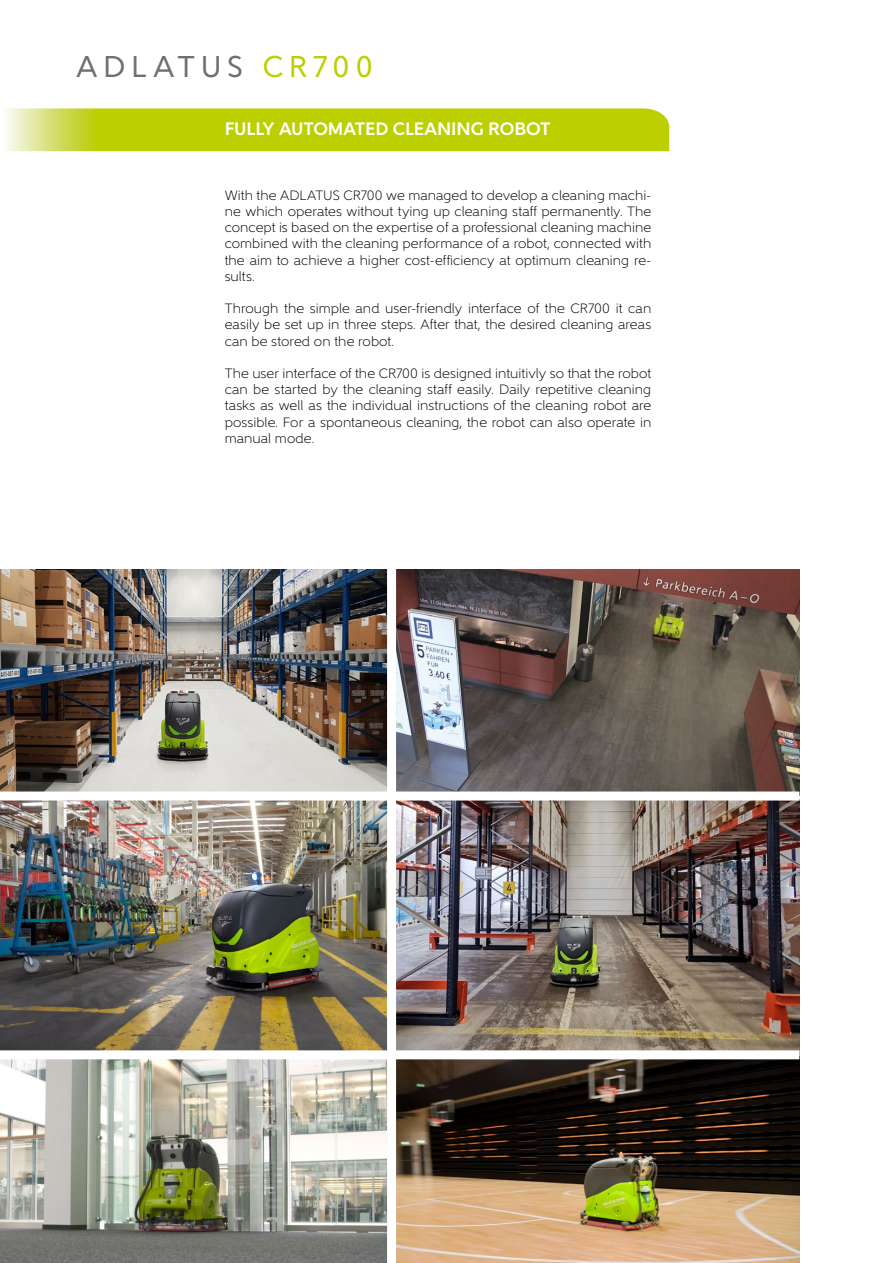
<style>
.page{position:relative;width:893px;height:1263px;background:#fff}
.page>*{position:absolute;margin:0;border:0;box-sizing:border-box;transform-origin:0 0}
.t1{font:30px "Gentleman 600";letter-spacing:.19em;color:#706f6f}
.t2{font:700 18px "Gentleman 800";letter-spacing:-.01em;color:#fff}
.t3{font:300 13.5px/16.2px "Gentleman 400";letter-spacing:.005em;color:#000;text-align:justify}
.s1{color:#bccf00}
</style>
<div class="page">
<svg style="left:6px;top:108px;width:663px;height:43px;background:#c0d213"></svg>
<img style="left:0;top:1059px;width:387px;height:204px">
<img style="left:396px;top:1059px;width:403px;height:204px">
<img style="left:0;top:800px;width:387px;height:250px">
<img style="left:396px;top:800px;width:403px;height:250px">
<img style="left:0;top:570px;width:387px;height:221px">
<img style="left:396px;top:570px;width:403px;height:221px">
<h1 class="t1" style="left:77px;top:48px;width:298px">ADLATUS <span class="s1">CR700</span></h1>
<h2 class="t2" style="left:225px;top:118px;width:328px">FULLY AUTOMATED CLEANING ROBOT</h2>
<p class="t3" style="left:225px;top:187px;width:428px">With the ADLATUS CR700 we managed to develop a cleaning machi&shy;ne which operates without tying up cleaning staff permanently. The concept is based on the expertise of a professional cleaning machine combined with the cleaning performance of a robot, connected with the aim to achieve a higher cost-efficiency at optimum cleaning re&shy;sults.</p>
<p class="t3" style="left:225px;top:300px;width:428px">Through the simple and user-friendly interface of the CR700 it can easily be set up in three steps. After that, the desired cleaning areas can be stored on the robot.</p>
<p class="t3" style="left:225px;top:365px;width:428px">The user interface of the CR700 is designed intuitivly so that the robot can be started by the cleaning staff easily. Daily repetitive cleaning tasks as well as the individual instructions of the cleaning robot are possible. For a spontaneous cleaning, the robot can also operate in manual mode.</p>
</div>
